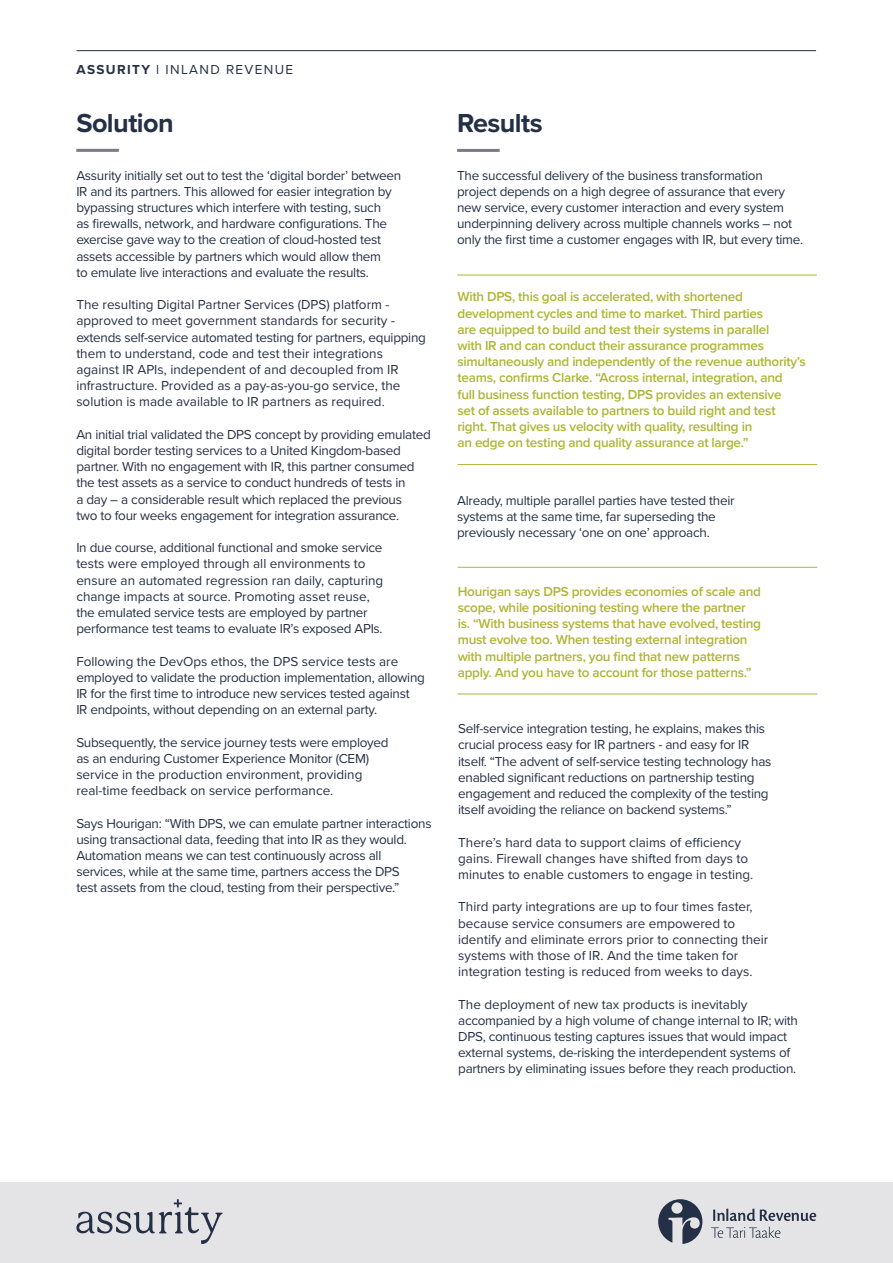
<style>
.page{position:relative;width:893px;height:1263px;background:#fff}
.page>*{position:absolute;margin:0;border:0;box-sizing:border-box;transform-origin:0 0}
.t1{font:700 27px "Proxima Nova";letter-spacing:-.02em;color:#243045}
.t2{font:13.5px/16.2px "Proxima Nova";letter-spacing:-.02em;color:#243045}
.t3{font:600 13.5px/16.2px "Proxima Nova";letter-spacing:-.02em;color:#aeb534}
.t4{font:13.5px/16.2px "Proxima Nova";color:#243045}
.t5{font:13.5px "Proxima Nova";letter-spacing:.1em;color:#243045}
.s1{font-weight:700}
</style>
<div class="page">
<hr style="left:457px;top:275px;width:360px;height:1px;background:#aeb534">
<hr style="left:457px;top:464px;width:360px;height:1px;background:#aeb534">
<hr style="left:457px;top:149px;width:43px;height:3px;background:#7a7a89">
<hr style="left:77px;top:50px;width:739px;height:1px;background:#243045">
<hr style="left:76px;top:149px;width:43px;height:3px;background:#7a7a89">
<hr style="left:458px;top:567px;width:359px;height:1px;background:#aeb534">
<hr style="left:458px;top:694px;width:359px;height:1px;background:#aeb534">
<div style="left:0;top:1182px;width:893px;height:81px;background:#e4e3e6"></div>
<svg style="left:76px;top:1199px;width:147px;height:45px"></svg>
<svg style="left:658px;top:1199px;width:44px;height:45px"></svg>
<svg style="left:711px;top:1208px;width:105px;height:30px"></svg>
<p class="t5" style="left:77px;top:61px;width:218px"><span class="s1">ASSURITY</span> l INLAND REVENUE</p>
<h1 class="t1" style="left:76px;top:107px;width:99px">Solution</h1>
<p class="t2" style="left:76px;top:167px;width:326px">Assurity initially set out to test the ‘digital border’ between IR and its partners. This allowed for easier integration by bypassing structures which interfere with testing, such<br>as firewalls, network, and hardware configurations. The exercise gave way to the creation of cloud-hosted test assets accessible by partners which would allow them<br>to emulate live interactions and evaluate the results.</p>
<p class="t4" style="left:76px;top:297px;width:351px">The resulting Digital Partner Services (DPS) platform - approved to meet government standards for security - extends self-service automated testing for partners, equipping them to understand, code and test their integrations against IR APIs, independent of and decoupled from IR infrastructure. Provided as a pay-as-you-go service, the solution is made available to IR partners as required.</p>
<p class="t2" style="left:76px;top:426px;width:356px">An initial trial validated the DPS concept by providing emulated digital border testing services to a United Kingdom-based partner. With no engagement with IR, this partner consumed the test assets as a service to conduct hundreds of tests in<br>a day – a considerable result which replaced the previous<br>two to four weeks engagement for integration assurance.</p>
<p class="t2" style="left:76px;top:540px;width:309px">In due course, additional functional and smoke service tests were employed through all environments to ensure an automated regression ran daily, capturing change impacts at source. Promoting asset reuse, the emulated service tests are employed by partner performance test teams to evaluate IR’s exposed APIs.</p>
<p class="t2" style="left:76px;top:653px;width:350px">Following the DevOps ethos, the DPS service tests are employed to validate the production implementation, allowing IR for the first time to introduce new services tested against<br>IR endpoints, without depending on an external party.</p>
<p class="t2" style="left:76px;top:734px;width:314px">Subsequently, the service journey tests were employed as an enduring Customer Experience Monitor (CEM) service in the production environment, providing real-time feedback on service performance.</p>
<p class="t2" style="left:76px;top:815px;width:357px">Says Hourigan: “With DPS, we can emulate partner interactions using transactional data, feeding that into IR as they would.<br>Automation means we can test continuously across all services, while at the same time, partners access the DPS<br>test assets from the cloud, testing from their perspective.”</p>
<h1 class="t1" style="left:457px;top:107px;width:87px">Results</h1>
<p class="t2" style="left:457px;top:167px;width:347px">The successful delivery of the business transformation project depends on a high degree of assurance that every new service, every customer interaction and every system underpinning delivery across multiple channels works – not only the first time a customer engages with IR, but every time.</p>
<p class="t3" style="left:457px;top:289px;width:350px">With DPS, this goal is accelerated, with shortened development cycles and time to market. Third parties<br>are equipped to build and test their systems in parallel<br>with IR and can conduct their assurance programmes simultaneously and independently of the revenue authority’s teams, confirms Clarke. “Across internal, integration, and<br>full business function testing, DPS provides an extensive<br>set of assets available to partners to build right and test right. That gives us velocity with quality, resulting in<br>an edge on testing and quality assurance at large.”</p>
<p class="t2" style="left:457px;top:493px;width:279px">Already, multiple parallel parties have tested their systems at the same time, far superseding the previously necessary ‘one on one’ approach.</p>
<p class="t3" style="left:458px;top:583px;width:305px">Hourigan says DPS provides economies of scale and scope, while positioning testing where the partner is. “With business systems that have evolved, testing must evolve too. When testing external integration with multiple partners, you find that new patterns apply. And you have to account for those patterns.”</p>
<p class="t2" style="left:458px;top:721px;width:315px">Self-service integration testing, he explains, makes this crucial process easy for IR partners - and easy for IR itself. “The advent of self-service testing technology has enabled significant reductions on partnership testing engagement and reduced the complexity of the testing itself avoiding the reliance on backend systems.”</p>
<p class="t4" style="left:458px;top:834px;width:297px">There’s hard data to support claims of efficiency gains. Firewall changes have shifted from days to minutes to enable customers to engage in testing.</p>
<p class="t4" style="left:458px;top:899px;width:312px">Third party integrations are up to four times faster, because service consumers are empowered to identify and eliminate errors prior to connecting their systems with those of IR. And the time taken for integration testing is reduced from weeks to days.</p>
<p class="t2" style="left:458px;top:996px;width:341px">The deployment of new tax products is inevitably accompanied by a high volume of change internal to IR; with DPS, continuous testing captures issues that would impact external systems, de-risking the interdependent systems of partners by eliminating issues before they reach production.</p>
</div>
